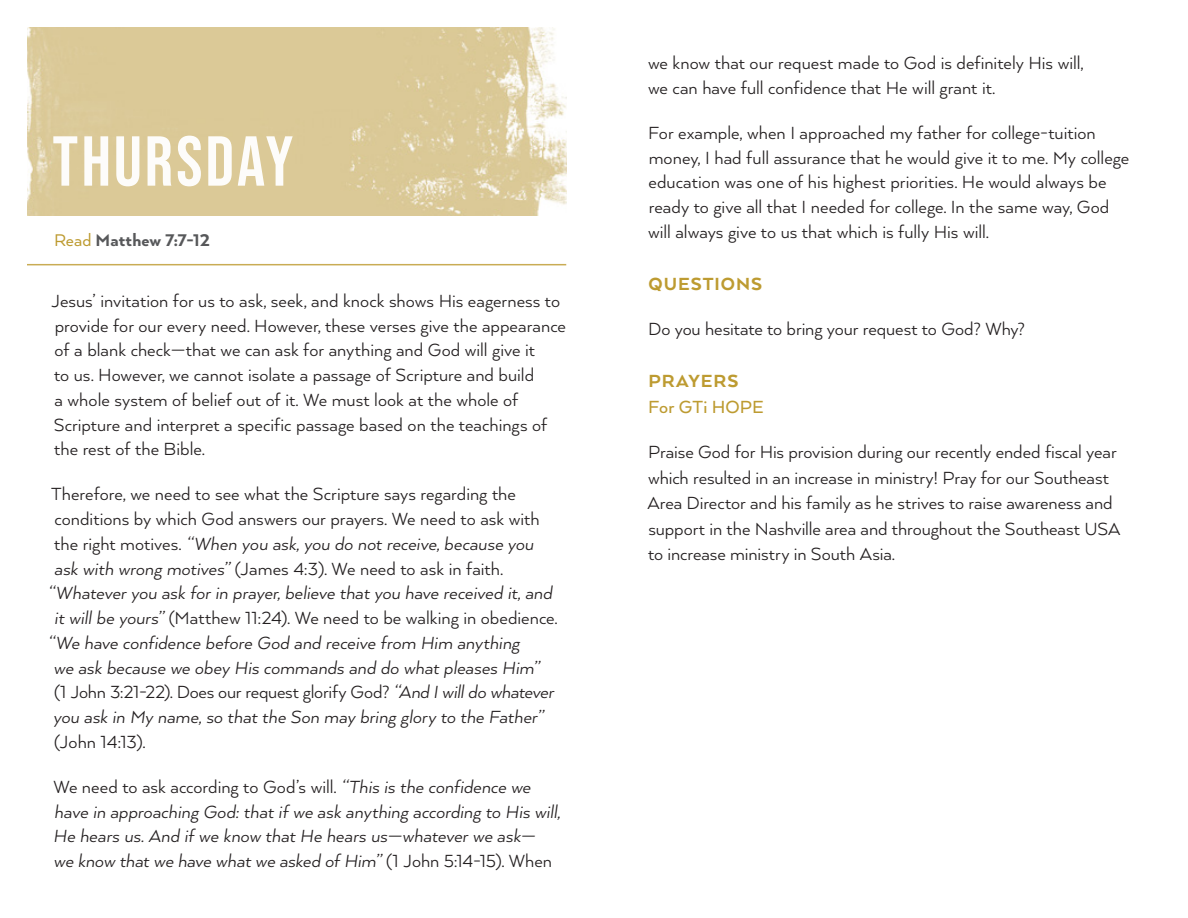
<style>
.page{position:relative;width:1188px;height:918px;background:#fff}
.page>*{position:absolute;margin:0;border:0;box-sizing:border-box;transform-origin:0 0}
.t1{font:70.5px "Bebas Neue";letter-spacing:.04em;color:#fff}
.Body{font:20.25px/24.8px "Arquitecta";color:#231f20}
.Body-2{font:italic 20.25px/24.8px "Arquitecta";color:#231f20}
.Body-3{font:500 20.25px/25.5px "Arquitecta";letter-spacing:.005em;color:#bd9b31}
.Body-4{font:800 20.25px "Arquitecta";letter-spacing:.05em;color:#bd9b31}
.Weekly_verses{font:800 19.5px "Arquitecta";letter-spacing:.005em;color:#57585a}
.s1{font-weight:400;color:#bd9b31}
.s2{font-style:normal}
.s3{font-style:italic}
.s4{font-weight:800}
</style>
<div class="page">
<img style="left:27px;top:27px;width:540px;height:189px">
<hr style="left:27px;top:264px;width:539px;height:1px;background:#c9ac54">
<h1 class="t1" style="left:52px;top:121px;width:242px">THURSDAY</h1>
<p class="Weekly_verses" style="left:54px;top:228px;width:157px"><span class="s1">Read</span> Matthew 7:7-12</p>
<p class="Body" style="left:51px;top:288px;width:516px">Jesus’ invitation for us to ask, seek, and knock shows His eagerness to provide for our every need. However, these verses give the appearance of a blank check—that we can ask for anything and God will give it<br>to us. However, we cannot isolate a passage of Scripture and build<br>a whole system of belief out of it. We must look at the whole of Scripture and interpret a specific passage based on the teachings of the rest of the Bible.</p>
<p class="Body" style="left:51px;top:481px;width:466px">Therefore, we need to see what the Scripture says regarding the</p>
<p class="Body" style="left:55px;top:506px;width:487px">conditions by which God answers our prayers. We need to ask with</p>
<p class="Body-2" style="left:54px;top:531px;width:481px"><span class="s2">the right motives.</span> “When you ask, you do not receive, because you</p>
<p class="Body" style="left:54px;top:555px;width:451px"><span class="s3">ask with wrong motives”</span> (James 4:3). We need to ask in faith.</p>
<p class="Body-2" style="left:48px;top:580px;width:506px">“Whatever you ask for in prayer, believe that you have received it, and</p>
<p class="Body" style="left:54px;top:605px;width:505px"><span class="s3">it will be yours”</span> (Matthew 11:24). We need to be walking in obedience.</p>
<p class="Body-2" style="left:48px;top:630px;width:473px">“We have confidence before God and receive from Him anything</p>
<p class="Body-2" style="left:54px;top:654px;width:488px">we ask because we obey His commands and do what pleases Him”</p>
<p class="Body" style="left:54px;top:679px;width:501px">(1 John 3:21-22). Does our request glorify God? <span class="s3">“And I will do whatever</span></p>
<p class="Body-2" style="left:53px;top:704px;width:492px">you ask in My name, so that the Son may bring glory to the Father”</p>
<p class="Body" style="left:54px;top:729px;width:93px">(John 14:13).</p>
<p class="Body-2" style="left:53px;top:774px;width:508px"><span class="s2">We need to ask according to God’s will.</span> “This is the confidence we have in approaching God: that if we ask anything according to His will, He hears us. And if we know that He hears us—whatever we ask— we know that we have what we asked of Him” <span class="s2">(1 John 5:14-15). When</span></p>
<p class="Body" style="left:648px;top:50px;width:437px">we know that our request made to God is definitely His will, we can have full confidence that He will grant it.</p>
<p class="Body" style="left:648px;top:120px;width:483px">For example, when I approached my father for college-tuition money, I had full assurance that he would give it to me. My college education was one of his highest priorities. He would always be ready to give all that I needed for college. In the same way, God will always give to us that which is fully His will.</p>
<p class="Body-4" style="left:648px;top:271px;width:115px">QUESTIONS</p>
<p class="Body" style="left:648px;top:315px;width:379px">Do you hesitate to bring your request to God? Why?</p>
<p class="Body-3" style="left:648px;top:368px;width:117px"><span class="s4">PRAYERS<br></span>For GTi HOPE</p>
<p class="Body" style="left:647px;top:439px;width:474px;line-height:25.5px">Praise God for His provision during our recently ended fiscal year which resulted in an increase in ministry! Pray for our Southeast Area Director and his family as he strives to raise awareness and support in the Nashville area and throughout the Southeast USA to increase ministry in South Asia.</p>
</div>
